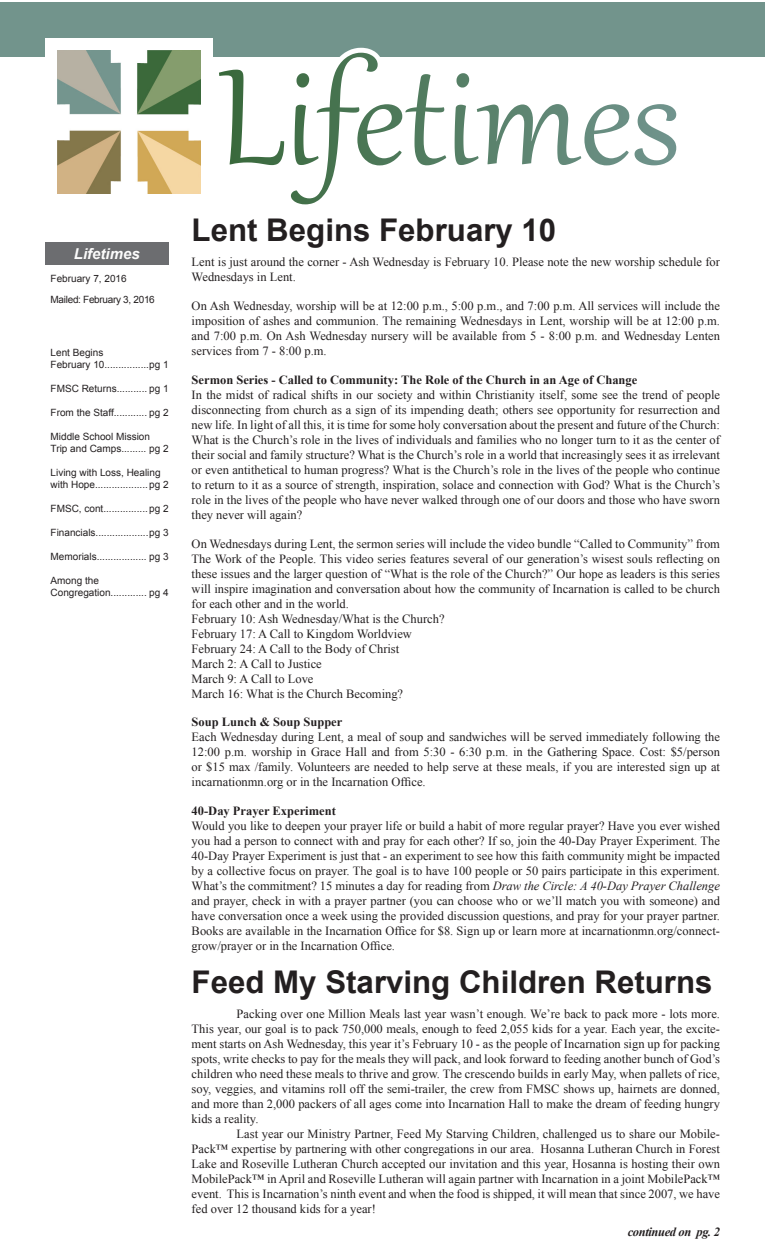
<style>
.page{position:relative;width:765px;height:1260px;background:#fff}
.page>*{position:absolute;margin:0;border:0;box-sizing:border-box;transform-origin:0 0}
.t1{font:700 31.25px "Arial";color:#231f20}
.t2{font:italic 700 15px "Arial";color:#fcfcfc}
.t3{font:12.5px/15px "Times New Roman";color:#231f20;text-align:justify}
.t4{font:700 12.5px "Times New Roman";color:#231f20}
.t5{font:italic 700 12.5px "Times New Roman";letter-spacing:-.03em;color:#231f20}
.t6{font:10px/12px "Arial";color:#231f20}
.t7{font:10px "Arial";letter-spacing:-.03em;color:#231f20}
.s1{font-style:italic}
</style>
<div class="page">
<div style="left:45px;top:242px;width:124px;height:23px;background:#6c6d70"></div>
<div style="left:0;top:2px;width:765px;height:55px;background:#72948c"></div>
<div style="left:45px;top:38px;width:168px;height:168px;background:#fff"></div>
<svg style="left:301px;top:47px;width:376px;height:158px"></svg>
<svg style="left:219px;top:53px;width:159px;height:151px"></svg>
<img style="left:57px;top:50px;width:143px;height:143px">
<p class="t2" style="left:74px;top:244px;width:67px">Lifetimes</p>
<p class="t6" style="left:51px;top:272px;width:78px">February 7, 2016</p>
<p class="t7" style="left:51px;top:293px;width:106px">Mailed: February 3, 2016</p>
<p class="t6" style="left:51px;top:347px;width:54px">Lent Begins</p>
<p class="t6" style="left:51px;top:359px;width:120px">February 10................pg 1</p>
<p class="t6" style="left:51px;top:383px;width:120px">FMSC Returns........... pg 1</p>
<p class="t6" style="left:51px;top:407px;width:120px">From the Staff............ pg 2</p>
<p class="t6" style="left:51px;top:431px;width:120px">Middle School Mission<br>Trip and Camps......... pg 2</p>
<p class="t6" style="left:51px;top:467px;width:120px">Living with Loss, Healing with Hope...................pg 2</p>
<p class="t6" style="left:51px;top:503px;width:120px">FMSC, cont................ pg 2</p>
<p class="t6" style="left:51px;top:527px;width:120px">Financials...................pg 3</p>
<p class="t6" style="left:51px;top:551px;width:120px">Memorials.................. pg 3</p>
<p class="t6" style="left:51px;top:575px;width:120px">Among the<br>Congregation............. pg 4</p>
<p class="t1" style="left:192px;top:209px;width:366px">Lent Begins February 10</p>
<p class="t3" style="left:192px;top:255px;width:530px">Lent is just around the corner - Ash Wednesday is February 10. Please note the new worship schedule for<br>Wednesdays in Lent.</p>
<p class="t3" style="left:192px;top:298px;width:530px">On Ash Wednesday, worship will be at 12:00 p.m., 5:00 p.m., and 7:00 p.m. All services will include the imposition of ashes and communion. The remaining Wednesdays in Lent, worship will be at 12:00 p.m. and 7:00 p.m. On Ash Wednesday nursery will be available from 5 - 8:00 p.m. and Wednesday Lenten services from 7 - 8:00 p.m.</p>
<p class="t4" style="left:192px;top:371px;width:447px">Sermon Series - Called to Community: The Role of the Church in an Age of Change</p>
<p class="t3" style="left:192px;top:387px;width:530px">In the midst of radical shifts in our society and within Christianity itself, some see the trend of people disconnecting from church as a sign of its impending death; others see opportunity for resurrection and new life. In light of all this, it is time for some holy conversation about the present and future of the Church:<br>What is the Church’s role in the lives of individuals and families who no longer turn to it as the center of their social and family structure? What is the Church’s role in a world that increasingly sees it as irrelevant or even antithetical to human progress? What is the Church’s role in the lives of the people who continue to return to it as a source of strength, inspiration, solace and connection with God? What is the Church’s role in the lives of the people who have never walked through one of our doors and those who have sworn they never will again?</p>
<p class="t3" style="left:192px;top:536px;width:530px">On Wednesdays during Lent, the sermon series will include the video bundle “Called to Community” from The Work of the People. This video series features several of our generation’s wisest souls reflecting on these issues and the larger question of “What is the role of the Church?” Our hope as leaders is this series will inspire imagination and conversation about how the community of Incarnation is called to be church for each other and in the world.</p>
<p class="t3" style="left:192px;top:611px;width:254px">February 10: Ash Wednesday/What is the Church?</p>
<p class="t3" style="left:192px;top:626px;width:222px">February 17: A Call to Kingdom Worldview</p>
<p class="t3" style="left:192px;top:641px;width:209px">February 24: A Call to the Body of Christ</p>
<p class="t3" style="left:192px;top:656px;width:132px">March 2: A Call to Justice</p>
<p class="t3" style="left:192px;top:671px;width:123px">March 9: A Call to Love</p>
<p class="t3" style="left:192px;top:686px;width:213px">March 16: What is the Church Becoming?</p>
<p class="t4" style="left:192px;top:714px;width:152px">Soup Lunch &amp; Soup Supper</p>
<p class="t3" style="left:192px;top:730px;width:530px">Each Wednesday during Lent, a meal of soup and sandwiches will be served immediately following the 12:00 p.m. worship in Grace Hall and from 5:30 - 6:30 p.m. in the Gathering Space. Cost: $5/person or $15 max /family. Volunteers are needed to help serve at these meals, if you are interested sign up at incarnationmn.org or in the Incarnation Office.</p>
<p class="t4" style="left:192px;top:802px;width:146px">40-Day Prayer Experiment</p>
<p class="t3" style="left:192px;top:818px;width:530px">Would you like to deepen your prayer life or build a habit of more regular prayer? Have you ever wished you had a person to connect with and pray for each other? If so, join the 40-Day Prayer Experiment. The 40-Day Prayer Experiment is just that - an experiment to see how this faith community might be impacted by a collective focus on prayer. The goal is to have 100 people or 50 pairs participate in this experiment.<br>What’s the commitment? 15 minutes a day for reading from <span class="s1">Draw the Circle: A 40-Day Prayer Challenge </span>and prayer, check in with a prayer partner (you can choose who or we’ll match you with someone) and have conversation once a week using the provided discussion questions, and pray for your prayer partner.<br>Books are available in the Incarnation Office for $8. Sign up or learn more at incarnationmn.org/connect&shy;grow/prayer or in the Incarnation Office.</p>
<p class="t1" style="left:192px;top:961px;width:522px">Feed My Starving Children Returns</p>
<p class="t3" style="left:192px;top:1006px;width:530px;text-indent:45px">Packing over one Million Meals last year wasn’t enough. We’re back to pack more - lots more.<br>This year, our goal is to pack 750,000 meals, enough to feed 2,055 kids for a year. Each year, the excite&shy;ment starts on Ash Wednesday, this year it’s February 10 - as the people of Incarnation sign up for packing spots, write checks to pay for the meals they will pack, and look forward to feeding another bunch of God’s children who need these meals to thrive and grow. The crescendo builds in early May, when pallets of rice, soy, veggies, and vitamins roll off the semi-trailer, the crew from FMSC shows up, hairnets are donned, and more than 2,000 packers of all ages come into Incarnation Hall to make the dream of feeding hungry kids a reality.</p>
<p class="t3" style="left:192px;top:1126px;width:530px;text-indent:45px">Last year our Ministry Partner, Feed My Starving Children, challenged us to share our Mobile-Pack™ expertise by partnering with other congregations in our area. Hosanna Lutheran Church in Forest Lake and Roseville Lutheran Church accepted our invitation and this year, Hosanna is hosting their own MobilePack™ in April and Roseville Lutheran will again partner with Incarnation in a joint MobilePack™ event. This is Incarnation’s ninth event and when the food is shipped, it will mean that since 2007, we have fed over 12 thousand kids for a year!</p>
<p class="t5" style="left:628px;top:1223px;width:94px">continued on pg. 2</p>
</div>
